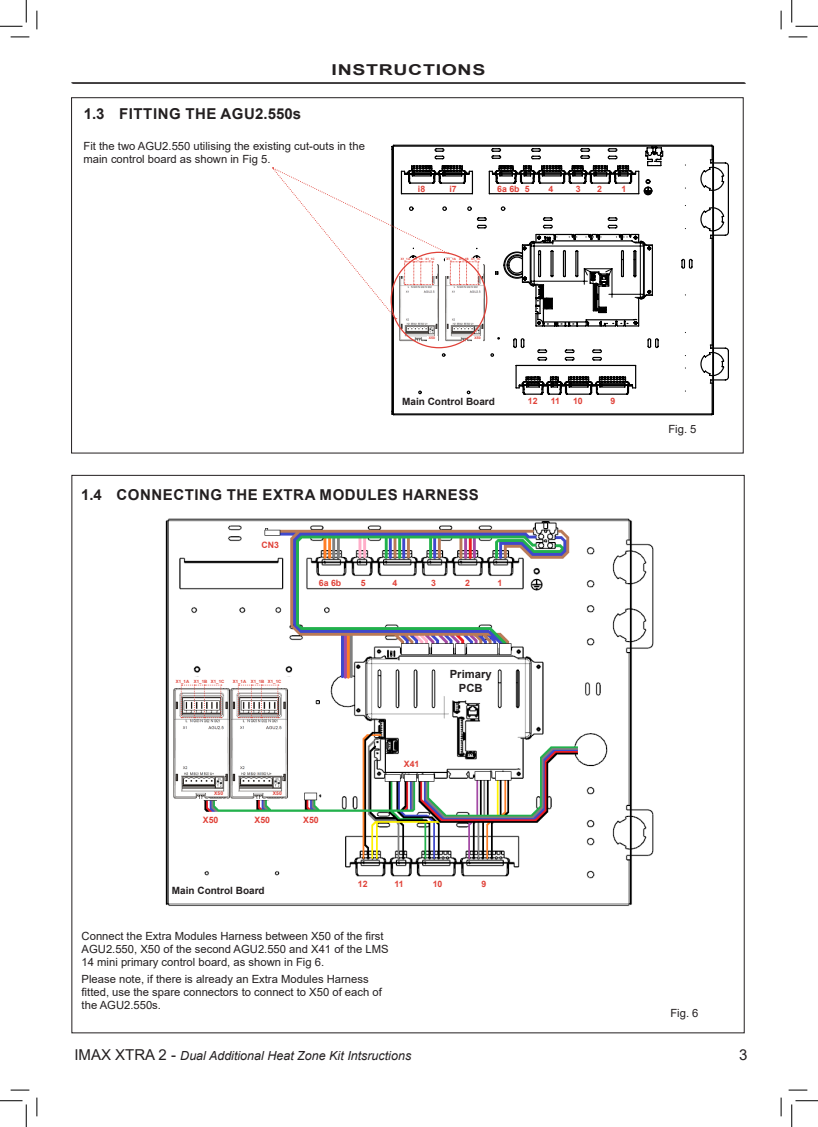
<style>
.page{position:relative;width:818px;height:1127px;background:#fff}
.page>*{position:absolute;margin:0;border:0;box-sizing:border-box;transform-origin:0 0}
.t1{font:700 15px "Arial";letter-spacing:.035em;color:#231f20}
.t2{font:700 15px "Arial";letter-spacing:.035em;color:#231f20;scale:1.3 1}
.t3{font:15px "Arial";color:#231f20}
.t4{font:italic 12.5px "Arial";color:#231f20}
.No_text{font:11.25px/13.1px "Arial";color:#231f20}
.Body_text{font:700 11.25px/13.1px "Arial";color:#231f20;text-align:center}
.Body_text-2{font:700 10px "Arial";color:#231f20}
.Body_text-3{font:700 8.75px "Arial";color:#e04138}
.Body_text-4{font:700 5px "Arial";color:#e04138}
.Body_text-5{font:700 4.38px "Arial";color:#e04138}
.Body_text-6{font:700 3.5px "Arial";color:#e04138}
.Body_text-7{font:700 3.12px "Arial";color:#e04138}
.s1{font-style:normal;font-size:15px}
</style>
<div class="page">
<hr style="left:72px;top:83px;width:674px;height:1px;background:#231f20">
<hr style="left:71px;top:82px;width:674px;height:1px;background:#231f20">
<hr style="left:391px;top:149px;width:2px;height:262px;background:#000">
<hr style="left:713px;top:149px;width:1px;height:262px;background:#000">
<svg style="left:713px;top:146px;width:16px;height:235px"></svg>
<svg style="left:392px;top:144px;width:321px;height:272px"></svg>
<img style="left:165px;top:518px;width:489px;height:388px">
<div style="left:293px;top:816px;width:36px;height:15px;background:#fff"></div>
<svg style="left:272px;top:165px;width:381px;height:231px"></svg>
<div style="left:169px;top:677px;width:65px;height:122px;background:#fff"></div>
<img style="left:174px;top:688px;width:56px;height:111px">
<svg style="left:181px;top:684px;width:41px;height:34px"></svg>
<div style="left:230px;top:677px;width:71px;height:122px;background:#fff"></div>
<img style="left:231px;top:688px;width:57px;height:111px">
<svg style="left:238px;top:684px;width:41px;height:34px"></svg>
<svg style="left:11px;top:36px;width:18px;height:2px"></svg>
<svg style="left:788px;top:36px;width:19px;height:2px"></svg>
<svg style="left:11px;top:1089px;width:18px;height:1px"></svg>
<svg style="left:788px;top:1089px;width:19px;height:1px"></svg>
<svg style="left:36px;top:11px;width:2px;height:18px"></svg>
<svg style="left:36px;top:1097px;width:2px;height:18px"></svg>
<svg style="left:780px;top:11px;width:2px;height:18px"></svg>
<svg style="left:780px;top:1097px;width:2px;height:18px"></svg>
<svg style="left:0;top:0;width:27px;height:27px"></svg>
<svg style="left:0;top:1100px;width:27px;height:26px"></svg>
<svg style="left:791px;top:0;width:27px;height:27px"></svg>
<svg style="left:791px;top:1100px;width:27px;height:26px"></svg>
<p class="t1" style="left:84px;top:103px;width:219px">1.3 FITTING THE AGU2.550s</p>
<h1 class="t2" style="left:332px;top:59px;width:120px">INSTRUCTIONS</h1>
<p class="No_text" style="left:84px;top:139px;width:283px">Fit the two AGU2.550 utilising the existing cut-outs in the main control board as shown in Fig 5.</p>
<p class="Body_text-3" style="left:418px;top:183px;width:9px">i8</p>
<p class="Body_text-3" style="left:449px;top:183px;width:9px">i7</p>
<p class="Body_text-3" style="left:497px;top:182px;width:34px">6a 6b 5</p>
<p class="Body_text-3" style="left:548px;top:182px;width:6px">4</p>
<p class="Body_text-3" style="left:576px;top:182px;width:6px">3</p>
<p class="Body_text-3" style="left:597px;top:182px;width:6px">2</p>
<p class="Body_text-3" style="left:621px;top:182px;width:6px">1</p>
<p class="Body_text-7" style="left:401px;top:257px;width:35px">X1_1A X1_1B X1_1C</p>
<p class="Body_text-7" style="left:447px;top:257px;width:35px">X1_1A X1_1B X1_1C</p>
<p class="Body_text-6" style="left:429px;top:335px;width:8px">X50</p>
<p class="Body_text-6" style="left:474px;top:335px;width:8px">X50</p>
<p class="Body_text-2" style="left:402px;top:394px;width:94px">Main Control Board</p>
<p class="Body_text-3" style="left:528px;top:394px;width:11px">12</p>
<p class="Body_text-3" style="left:551px;top:394px;width:11px">11</p>
<p class="Body_text-3" style="left:573px;top:394px;width:11px">10</p>
<p class="Body_text-3" style="left:610px;top:394px;width:6px">9</p>
<p class="t1" style="left:81px;top:484px;width:399px">1.4 CONNECTING THE EXTRA MODULES HARNESS</p>
<p class="Body_text-3" style="left:262px;top:538px;width:19px">CN3</p>
<p class="Body_text-5" style="left:176px;top:678px;width:50px">X1_1A X1_1B X1_1C</p>
<p class="Body_text-5" style="left:233px;top:678px;width:50px">X1_1A X1_1B X1_1C</p>
<p class="Body_text-4" style="left:214px;top:789px;width:10px">X50</p>
<p class="Body_text-4" style="left:273px;top:789px;width:10px">X50</p>
<p class="Body_text-3" style="left:319px;top:577px;width:24px">6a 6b</p>
<p class="Body_text-3" style="left:361px;top:577px;width:6px">5</p>
<p class="Body_text-3" style="left:392px;top:577px;width:6px">4</p>
<p class="Body_text-3" style="left:431px;top:577px;width:6px">3</p>
<p class="Body_text-3" style="left:465px;top:577px;width:6px">2</p>
<p class="Body_text-3" style="left:497px;top:577px;width:6px">1</p>
<p class="Body_text-3" style="left:404px;top:757px;width:17px">X41</p>
<p class="Body_text" style="left:450px;top:667px;width:43px">Primary<br>PCB</p>
<p class="Body_text-3" style="left:203px;top:813px;width:17px">X50</p>
<p class="Body_text-3" style="left:254px;top:813px;width:17px">X50</p>
<p class="Body_text-3" style="left:303px;top:813px;width:17px">X50</p>
<p class="Body_text-2" style="left:172px;top:883px;width:94px">Main Control Board</p>
<p class="Body_text-3" style="left:358px;top:877px;width:11px">12</p>
<p class="Body_text-3" style="left:394px;top:877px;width:11px">11</p>
<p class="Body_text-3" style="left:433px;top:877px;width:11px">10</p>
<p class="Body_text-3" style="left:481px;top:877px;width:6px">9</p>
<p class="No_text" style="left:82px;top:929px;width:309px">Connect the Extra Modules Harness between X50 of the first<br>AGU2.550, X50 of the second AGU2.550 and X41 of the LMS<br>14 mini primary control board, as shown in Fig 6.</p>
<p class="No_text" style="left:82px;top:972px;width:302px">Please note, if there is already an Extra Modules Harness fitted, use the spare connectors to connect to X50 of each of the AGU2.550s.</p>
<p class="No_text" style="left:668px;top:422px;width:30px">Fig. 5</p>
<p class="No_text" style="left:670px;top:1006px;width:30px">Fig. 6</p>
<p class="t4" style="left:74px;top:1047px;width:338px"><span class="s1">IMAX XTRA 2 -</span> Dual Additional Heat Zone Kit Intsructions</p>
<h1 class="t3" style="left:739px;top:1043px;width:10px">3</h1>
</div>
